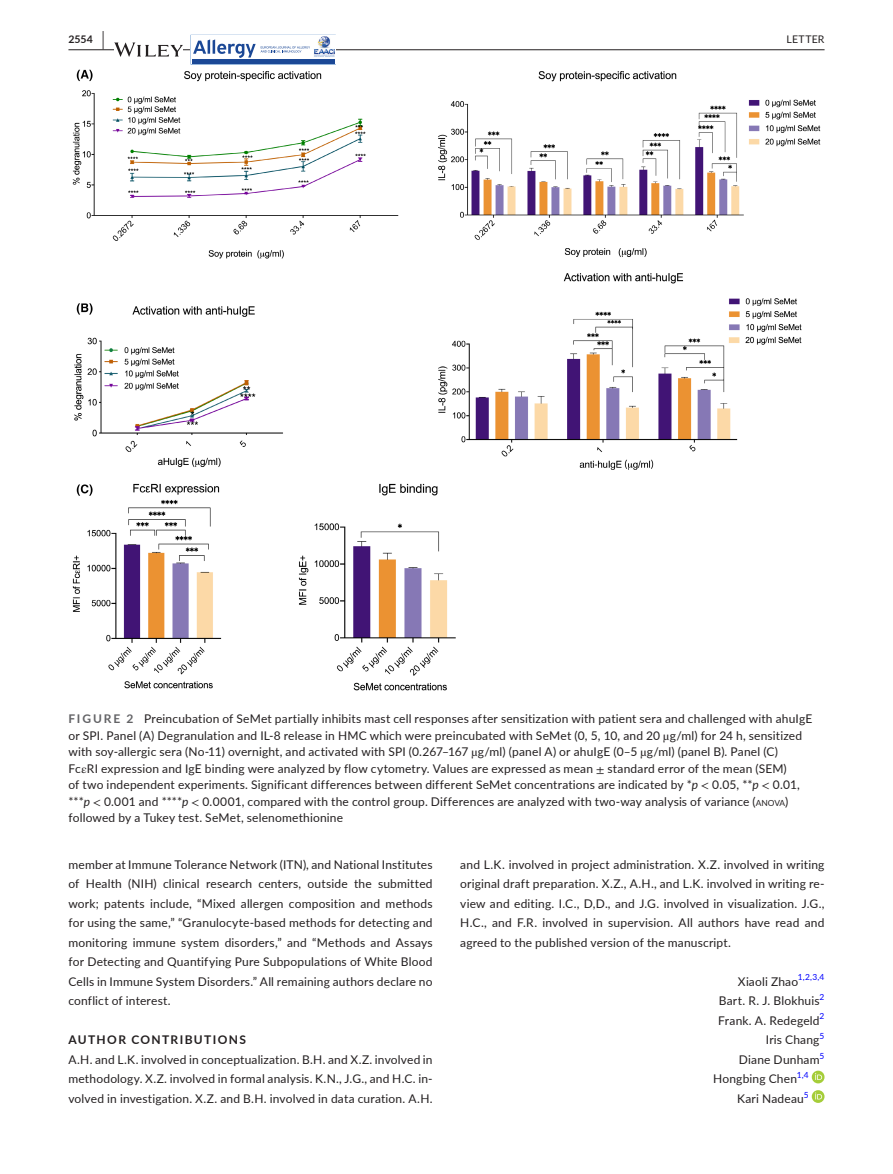
<style>
.page{position:relative;width:893px;height:1174px;background:#fff}
.page>*{position:absolute;margin:0;border:0;box-sizing:border-box;transform-origin:0 0}
.t1{font:12px/19.5px "Lato";letter-spacing:.015em;color:#231f20;text-align:justify}
.t2{font:700 12px "Lato";letter-spacing:.115em;color:#231f20}
.t3{font:10.5px "Lato";letter-spacing:.02em;color:#231f20}
.t4{font:700 10.5px "Lato";color:#231f20}
.t5{font:8.4px "Lato";color:#00f}
.s1{font-size:19.5px}
.s2{font-weight:700;color:#636366}
.s3{font-family:"STIX"}
.s4{font-style:italic}
.s5{font-size:8.4px}
</style>
<div class="page">
<hr style="left:68px;top:49px;width:756px;height:1px;background:#231f20">
<svg style="left:114px;top:42px;width:69px;height:15px"></svg>
<svg style="left:191px;top:39px;width:145px;height:26px"></svg>
<div style="left:192px;top:59px;width:142px;height:5px;background:#1b4896"></div>
<img style="left:313px;top:36px;width:22px;height:22px">
<div style="left:812px;top:1070px;width:12px;height:13px;background:#a5cd39;border-radius:50%"></div>
<svg style="left:815px;top:1073px;width:7px;height:7px"></svg>
<svg style="left:812px;top:1090px;width:12px;height:12px"></svg>
<svg style="left:815px;top:1092px;width:7px;height:7px"></svg>
<img style="left:72px;top:69px;width:749px;height:622px">
<p class="t4" style="left:68px;top:31px;width:37px">2554 <span class="s1">|</span></p>
<p class="t3" style="left:787px;top:31px;width:39px">LETTER</p>
<p class="t1" style="left:68px;top:710px;width:745px;line-height:16.5px;text-align:left"><span class="s2">FIGURE 2</span> Preincubation of SeMet partially inhibits mast cell responses after sensitization with patient sera and challenged with ahuIgE or SPI. Panel (A) Degranulation and IL-8 release in HMC which were preincubated with SeMet (0, 5, 10, and 20 <span class="s3">µ</span>g/ml) for 24 h, sensitized with soy-allergic sera (No-11) overnight, and activated with SPI (0.267–167 <span class="s3">µ</span>g/ml) (panel A) or ahuIgE (0–5 <span class="s3">µ</span>g/ml) (panel B). Panel (C)<br>Fc<span class="s3">ε</span>RI expression and IgE binding were analyzed by flow cytometry. Values are expressed as mean <span class="s3">±</span> standard error of the mean (SEM)<br>of two independent experiments. Significant differences between different SeMet concentrations are indicated by *<span class="s4">p</span> <span class="s3">&lt;</span> 0.05, **<span class="s4">p</span> <span class="s3">&lt;</span> 0.01, ***<span class="s4">p</span> <span class="s3">&lt;</span> 0.001 and ****<span class="s4">p</span> <span class="s3">&lt;</span> 0.0001, compared with the control group. Differences are analyzed with two-way analysis of variance (<span class="s5">ANOVA</span>) followed by a Tukey test. SeMet, selenomethionine</p>
<p class="t1" style="left:68px;top:854px;width:366px">member at Immune Tolerance Network (ITN), and National Institutes of Health (NIH) clinical research centers, outside the submitted work; patents include, “Mixed allergen composition and methods for using the same,” “Granulocyte-based methods for detecting and monitoring immune system disorders,” and “Methods and Assays for Detecting and Quantifying Pure Subpopulations of White Blood Cells in Immune System Disorders.” All remaining authors declare no conflict of interest.</p>
<p class="t2" style="left:68px;top:1031px;width:179px">AUTHOR CONTRIBUTIONS</p>
<p class="t1" style="left:68px;top:1049px;width:366px">A.H. and L.K. involved in conceptualization. B.H. and X.Z. involved in methodology. X.Z. involved in formal analysis. K.N., J.G., and H.C. in&shy;volved in investigation. X.Z. and B.H. involved in data curation. A.H.</p>
<p class="t1" style="left:460px;top:854px;width:366px">and L.K. involved in project administration. X.Z. involved in writing original draft preparation. X.Z., A.H., and L.K. involved in writing re&shy;view and editing. I.C., D,D., and J.G. involved in visualization. J.G., H.C., and F.R. involved in supervision. All authors have read and agreed to the published version of the manuscript.</p>
<p class="t1" style="left:738px;top:971px;width:62px">Xiaoli Zhao</p>
<p class="t5" style="left:798px;top:971px;width:28px">1,2,3,4</p>
<p class="t1" style="left:719px;top:990px;width:107px">Bart. R. J. Blokhuis<sup>2</sup></p>
<p class="t1" style="left:718px;top:1010px;width:108px">Frank. A. Redegeld<sup>2</sup></p>
<p class="t1" style="left:766px;top:1029px;width:60px">Iris Chang<sup>5</sup></p>
<p class="t1" style="left:739px;top:1049px;width:87px">Diane Dunham<sup>5</sup></p>
<p class="t1" style="left:713px;top:1068px;width:97px">Hongbing Chen<sup>1,4</sup></p>
<p class="t1" style="left:737px;top:1088px;width:73px">Kari Nadeau<sup>5</sup></p>
</div>
